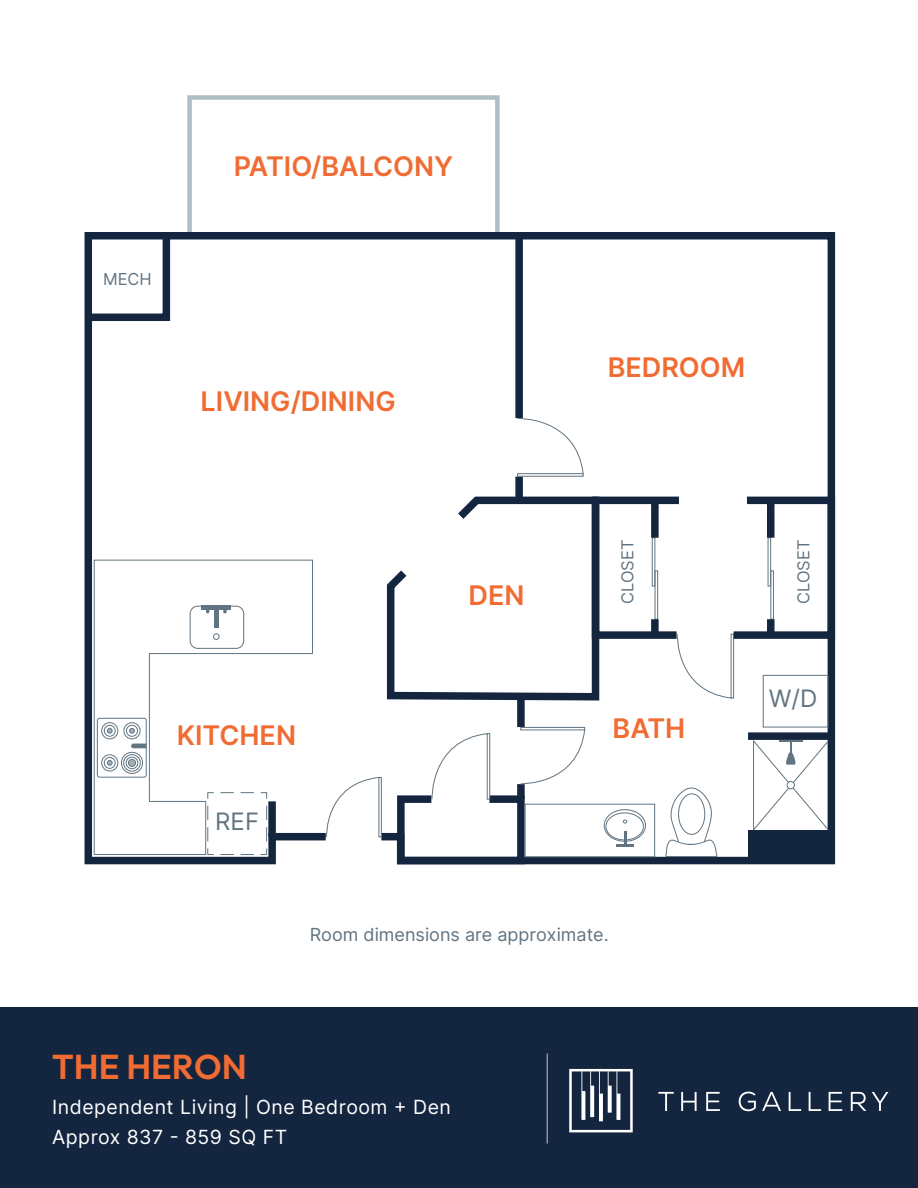
<style>
.page{position:relative;width:918px;height:1188px;background:#fff}
.page>*{position:absolute;margin:0;border:0;box-sizing:border-box;transform-origin:0 0}
.t1{font:600 34.5px "Outfit";color:#f06c33}
.t2{font:600 27px "Inter";color:#f06c33}
.t3{font:24px "Inter";color:#617481}
.t4{font:19.5px/30px "Inter";letter-spacing:.025em;color:#fff}
.t5{font:18px "Inter";color:#617481}
.t6{font:16.5px "Inter";color:#617481}
</style>
<div class="page">
<div style="left:187px;top:95px;width:313px;height:143px;border:4px solid #afbdc4"></div>
<svg style="left:84px;top:228px;width:752px;height:637px"></svg>
<div style="left:520px;top:727px;width:65px;height:3px;border:1px solid #617481"></div>
<svg style="left:517px;top:417px;width:67px;height:56px"></svg>
<div style="left:517px;top:473px;width:67px;height:4px;border:1px solid #617481"></div>
<svg style="left:393px;top:729px;width:192px;height:136px"></svg>
<div style="left:487px;top:733px;width:3px;height:67px;border:1px solid #617481"></div>
<svg style="left:325px;top:777px;width:55px;height:61px"></svg>
<div style="left:379px;top:777px;width:3px;height:60px;border:1px solid #617481"></div>
<svg style="left:588px;top:493px;width:248px;height:206px"></svg>
<div style="left:651px;top:619px;width:8px;height:16px;background:#14253f"></div>
<div style="left:767px;top:619px;width:7px;height:16px;background:#14253f"></div>
<div style="left:651px;top:500px;width:8px;height:38px;background:#14253f"></div>
<div style="left:748px;top:732px;width:84px;height:8px;background:#14253f"></div>
<div style="left:767px;top:500px;width:7px;height:38px;background:#14253f"></div>
<svg style="left:752px;top:740px;width:77px;height:90px"></svg>
<hr style="left:779px;top:740px;width:23px;height:2px;background:#617481">
<div style="left:748px;top:830px;width:83px;height:31px;background:#14253f"></div>
<svg style="left:207px;top:792px;width:60px;height:63px"></svg>
<svg style="left:665px;top:786px;width:53px;height:71px"></svg>
<div style="left:763px;top:675px;width:65px;height:52px;border:1px solid #617481"></div>
<div style="left:0;top:1008px;width:918px;height:180px;background:#14253f"></div>
<hr style="left:547px;top:1054px;width:1px;height:90px;background:#fff">
<svg style="left:569px;top:1069px;width:64px;height:63px"></svg>
<svg style="left:658px;top:1092px;width:16px;height:19px"></svg>
<svg style="left:681px;top:1092px;width:16px;height:19px"></svg>
<svg style="left:706px;top:1092px;width:14px;height:19px"></svg>
<svg style="left:739px;top:1092px;width:17px;height:19px"></svg>
<svg style="left:762px;top:1092px;width:19px;height:19px"></svg>
<svg style="left:789px;top:1092px;width:12px;height:19px"></svg>
<svg style="left:809px;top:1092px;width:12px;height:19px"></svg>
<svg style="left:829px;top:1092px;width:13px;height:19px"></svg>
<svg style="left:851px;top:1092px;width:15px;height:19px"></svg>
<svg style="left:872px;top:1092px;width:16px;height:19px"></svg>
<div style="left:606px;top:813px;width:38px;height:27px;border:1px solid #617481;border-radius:50%"></div>
<div style="left:604px;top:809px;width:42px;height:33px;border:1px solid #617481;border-radius:50%"></div>
<div style="left:525px;top:804px;width:130px;height:53px;border:1px solid #617481"></div>
<svg style="left:623px;top:820px;width:4px;height:3px"></svg>
<hr style="left:617px;top:844px;width:17px;height:3px;background:#617481">
<svg style="left:624px;top:832px;width:2px;height:12px"></svg>
<div style="left:213px;top:633px;width:6px;height:7px;border:1px solid #617481;border-radius:50%"></div>
<div style="left:190px;top:606px;width:54px;height:43px;border:1px solid #617481;border-radius:7px"></div>
<hr style="left:202px;top:606px;width:29px;height:4px;background:#617481">
<hr style="left:214px;top:607px;width:4px;height:21px;background:#617481">
<svg style="left:223px;top:610px;width:4px;height:3px"></svg>
<div style="left:97px;top:718px;width:50px;height:60px;border:1px solid #617481;border-radius:2px"></div>
<div style="left:124px;top:722px;width:16px;height:17px;border:1px solid #617481;border-radius:50%"></div>
<div style="left:101px;top:722px;width:17px;height:17px;border:1px solid #617481;border-radius:50%"></div>
<div style="left:101px;top:754px;width:17px;height:17px;border:1px solid #617481;border-radius:50%"></div>
<div style="left:121px;top:752px;width:22px;height:22px;border:1px solid #617481;border-radius:50%"></div>
<div style="left:104px;top:725px;width:12px;height:12px;border:1px solid #617481;border-radius:50%"></div>
<svg style="left:107px;top:728px;width:6px;height:6px"></svg>
<svg style="left:129px;top:728px;width:6px;height:6px"></svg>
<div style="left:104px;top:757px;width:12px;height:12px;border:1px solid #617481;border-radius:50%"></div>
<svg style="left:107px;top:760px;width:6px;height:6px"></svg>
<div style="left:126px;top:725px;width:12px;height:12px;border:1px solid #617481;border-radius:50%"></div>
<div style="left:123px;top:754px;width:18px;height:18px;border:1px solid #617481;border-radius:50%"></div>
<div style="left:126px;top:757px;width:12px;height:12px;border:1px solid #617481;border-radius:50%"></div>
<div style="left:128px;top:759px;width:8px;height:7px;background:#a5afb7;border-radius:50%"></div>
<div style="left:128px;top:759px;width:8px;height:8px;border:1px solid #617481;border-radius:50%"></div>
<svg style="left:131px;top:743px;width:16px;height:6px"></svg>
<p class="t6" style="left:103px;top:267px;width:50px">MECH</p>
<h2 class="t2" style="left:234px;top:147px;width:221px">PATIO/BALCONY</h2>
<h2 class="t2" style="left:201px;top:381px;width:197px">LIVING/DINING</h2>
<h2 class="t2" style="left:608px;top:348px;width:139px">BEDROOM</h2>
<h2 class="t2" style="left:469px;top:575px;width:57px">DEN</h2>
<p class="t6" style="left:616px;top:604px;width:66px;rotate:-90deg">CLOSET</p>
<p class="t6" style="left:791px;top:604px;width:66px;rotate:-90deg">CLOSET</p>
<p class="t3" style="left:769px;top:681px;width:50px">W/D</p>
<h2 class="t2" style="left:177px;top:716px;width:121px">KITCHEN</h2>
<h2 class="t2" style="left:613px;top:709px;width:74px">BATH</h2>
<p class="t3" style="left:215px;top:804px;width:45px">REF</p>
<p class="t5" style="left:310px;top:922px;width:300px">Room dimensions are approximate.</p>
<h1 class="t1" style="left:52px;top:1048px;width:196px">THE HERON</h1>
<p class="t4" style="left:52px;top:1091px;width:400px">Independent Living | One Bedroom + Den<br>Approx 837 - 859 SQ FT</p>
</div>
